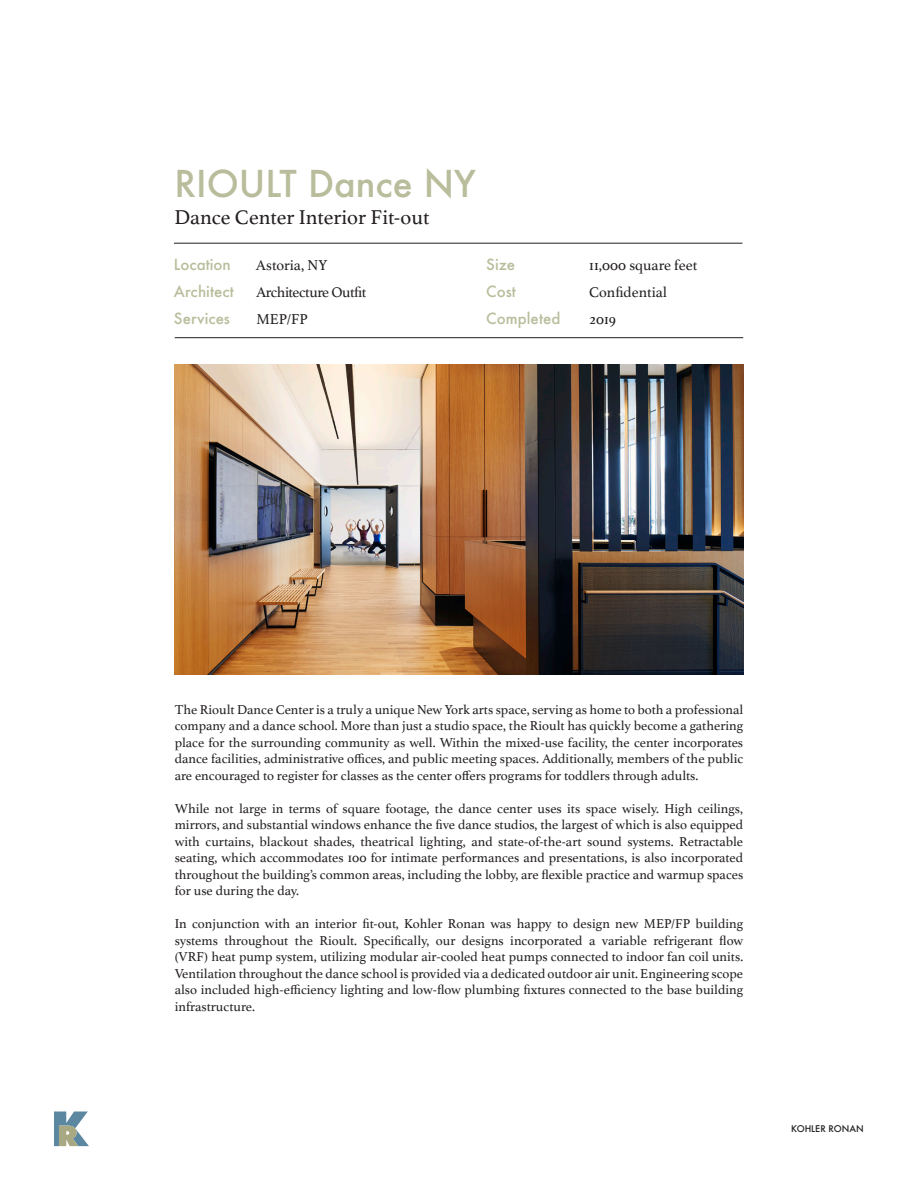
<style>
.page{position:relative;width:918px;height:1188px;background:#fff}
.page>*{position:absolute;margin:0;border:0;box-sizing:border-box;transform-origin:0 0}
.t1{font:500 36px "Futura";color:#b9bd9b}
.t2{font:21px "Athelas";color:#231f20}
.t3{font:15px "Athelas";color:#231f20}
.t4{font:500 15px "Futura";color:#b9bd9b}
.t5{font:15px "Athelas";letter-spacing:-.03em;color:#231f20}
.Project_Page_-_Paragraph_Style{font:13.5px/16.5px "Athelas";color:#231f20;text-align:justify}
.t6{font:500 9px "Futura";color:#231f20}
</style>
<div class="page">
<svg style="left:54px;top:1111px;width:35px;height:35px"></svg>
<hr style="left:175px;top:337px;width:568px;height:1px;background:#231f20">
<hr style="left:174px;top:243px;width:569px;height:1px;background:#231f20">
<img style="left:175px;top:365px;width:569px;height:310px">
<p class="t1" style="left:174px;top:159px;width:303px">RIOULT Dance NY</p>
<p class="t2" style="left:174px;top:200px;width:257px">Dance Center Interior Fit-out</p>
<p class="t4" style="left:174px;top:254px;width:58px">Location</p>
<p class="t3" style="left:256px;top:253px;width:73px">Astoria, NY</p>
<p class="t4" style="left:174px;top:281px;width:61px">Architect</p>
<p class="t5" style="left:256px;top:280px;width:112px">Architecture Outfit</p>
<p class="t4" style="left:174px;top:308px;width:58px">Services</p>
<p class="t3" style="left:256px;top:307px;width:53px">MEP/FP</p>
<p class="t4" style="left:486px;top:254px;width:30px">Size</p>
<p class="t3" style="left:589px;top:253px;width:110px">11,000 square feet</p>
<p class="t4" style="left:486px;top:281px;width:31px">Cost</p>
<p class="t3" style="left:589px;top:280px;width:79px">Confidential</p>
<p class="t4" style="left:486px;top:308px;width:76px">Completed</p>
<p class="t3" style="left:590px;top:307px;width:28px">2019</p>
<p class="Project_Page_-_Paragraph_Style" style="left:175px;top:701px;width:570px">The Rioult Dance Center is a truly a unique New York arts space, serving as home to both a professional company and a dance school. More than just a studio space, the Rioult has quickly become a gathering place for the surrounding community as well. Within the mixed-use facility, the center incorporates dance facilities, administrative offices, and public meeting spaces. Additionally, members of the public are encouraged to register for classes as the center offers programs for toddlers through adults.</p>
<p class="Project_Page_-_Paragraph_Style" style="left:175px;top:800px;width:570px">While not large in terms of square footage, the dance center uses its space wisely. High ceilings, mirrors, and substantial windows enhance the five dance studios, the largest of which is also equipped with curtains, blackout shades, theatrical lighting, and state-of-the-art sound systems. Retractable seating, which accommodates 100 for intimate performances and presentations, is also incorporated throughout the building’s common areas, including the lobby, are flexible practice and warmup spaces for use during the day.</p>
<p class="Project_Page_-_Paragraph_Style" style="left:175px;top:915px;width:570px">In conjunction with an interior fit-out, Kohler Ronan was happy to design new MEP/FP building systems throughout the Rioult. Specifically, our designs incorporated a variable refrigerant flow (VRF) heat pump system, utilizing modular air-cooled heat pumps connected to indoor fan coil units.<br>Ventilation throughout the dance school is provided via a dedicated outdoor air unit. Engineering scope also included high-efficiency lighting and low-flow plumbing fixtures connected to the base building infrastructure.</p>
<p class="t6" style="left:791px;top:1123px;width:74px">KOHLER RONAN</p>
</div>
